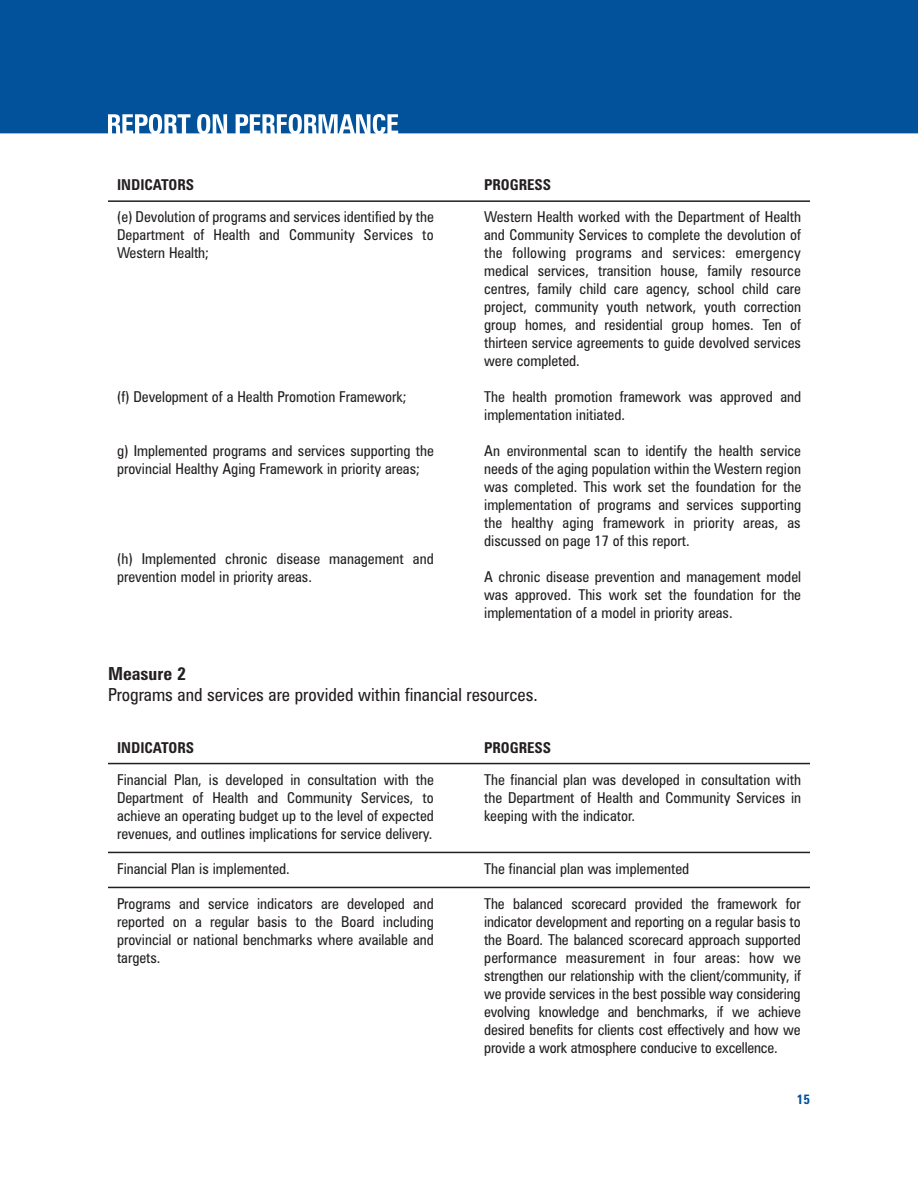
<style>
.page{position:relative;width:918px;height:1188px;background:#fff}
.page>*{position:absolute;margin:0;border:0;box-sizing:border-box;transform-origin:0 0}
.t1{font:condensed 18px "Zurich BT";color:#231f20}
.t2{font:700 condensed 18px "Zurich BT";color:#231f20}
.t3{font:condensed 15px/18px "Zurich BT";color:#231f20;text-align:justify}
.t4{font:700 condensed 15px "Zurich BT";color:#231f20}
.t5{font:700 condensed 13.5px "Zurich BT";color:#01529a}
</style>
<div class="page">
<hr style="left:108px;top:200px;width:702px;height:2px;background:#231f20">
<hr style="left:108px;top:763px;width:702px;height:1px;background:#231f20">
<hr style="left:108px;top:852px;width:702px;height:1px;background:#231f20">
<hr style="left:108px;top:887px;width:702px;height:1px;background:#231f20">
<div style="left:0;top:0;width:918px;height:133px;background:#01529a"></div>
<svg style="left:267px;top:117px;width:4px;height:16px"></svg>
<svg style="left:240px;top:117px;width:4px;height:6px"></svg>
<div style="left:293px;top:117px;width:5px;height:14px;background:#01529a;border-radius:50%"></div>
<div style="left:153px;top:117px;width:5px;height:14px;background:#01529a;border-radius:50%"></div>
<svg style="left:169px;top:117px;width:4px;height:16px"></svg>
<div style="left:201px;top:117px;width:5px;height:14px;background:#01529a;border-radius:50%"></div>
<svg style="left:322px;top:116px;width:12px;height:17px"></svg>
<svg style="left:308px;top:117px;width:4px;height:16px"></svg>
<svg style="left:112px;top:117px;width:4px;height:16px"></svg>
<svg style="left:139px;top:117px;width:5px;height:6px"></svg>
<p class="t4" style="left:117px;top:179px;width:79px">INDICATORS</p>
<p class="t4" style="left:484px;top:179px;width:68px">PROGRESS</p>
<p class="t3" style="left:484px;top:209px;width:318px">Western Health worked with the Department of Health and Community Services to complete the devolution of the following programs and services: emergency medical services, transition house, family resource centres, family child care agency, school child care project, community youth network, youth correction group homes, and residential group homes. Ten of thirteen service agreements to guide devolved services were completed.</p>
<p class="t3" style="left:484px;top:389px;width:318px">The health promotion framework was approved and implementation initiated.</p>
<p class="t3" style="left:484px;top:443px;width:318px">An environmental scan to identify the health service needs of the aging population within the Western region was completed. This work set the foundation for the implementation of programs and services supporting the healthy aging framework in priority areas, as discussed on page 17 of this report.</p>
<p class="t3" style="left:484px;top:569px;width:318px">A chronic disease prevention and management model was approved. This work set the foundation for the implementation of a model in priority areas.</p>
<p class="t3" style="left:117px;top:209px;width:318px">(e) Devolution of programs and services identified by the Department of Health and Community Services to Western Health;</p>
<p class="t3" style="left:117px;top:389px;width:291px">(f) Development of a Health Promotion Framework;</p>
<p class="t3" style="left:117px;top:443px;width:318px">g) Implemented programs and services supporting the provincial Healthy Aging Framework in priority areas;</p>
<p class="t3" style="left:117px;top:551px;width:318px">(h) Implemented chronic disease management and prevention model in priority areas.</p>
<p class="t2" style="left:108px;top:667px;width:79px">Measure 2</p>
<p class="t1" style="left:108px;top:688px;width:431px">Programs and services are provided within financial resources.</p>
<p class="t4" style="left:117px;top:742px;width:79px">INDICATORS</p>
<p class="t4" style="left:484px;top:742px;width:68px">PROGRESS</p>
<p class="t3" style="left:484px;top:772px;width:318px">The financial plan was developed in consultation with the Department of Health and Community Services in keeping with the indicator.</p>
<p class="t3" style="left:117px;top:861px;width:174px">Financial Plan is implemented.</p>
<p class="t3" style="left:484px;top:861px;width:206px">The financial plan was implemented</p>
<p class="t3" style="left:117px;top:896px;width:318px">Programs and service indicators are developed and reported on a regular basis to the Board including provincial or national benchmarks where available and targets.</p>
<p class="t3" style="left:484px;top:896px;width:318px">The balanced scorecard provided the framework for indicator development and reporting on a regular basis to the Board. The balanced scorecard approach supported performance measurement in four areas: how we strengthen our relationship with the client/community, if we provide services in the best possible way considering evolving knowledge and benchmarks, if we achieve desired benefits for clients cost effectively and how we provide a work atmosphere conducive to excellence.</p>
<p class="t3" style="left:117px;top:772px;width:318px">Financial Plan, is developed in consultation with the Department of Health and Community Services, to achieve an operating budget up to the level of expected revenues, and outlines implications for service delivery.</p>
<p class="t5" style="left:797px;top:1095px;width:15px">15</p>
</div>
